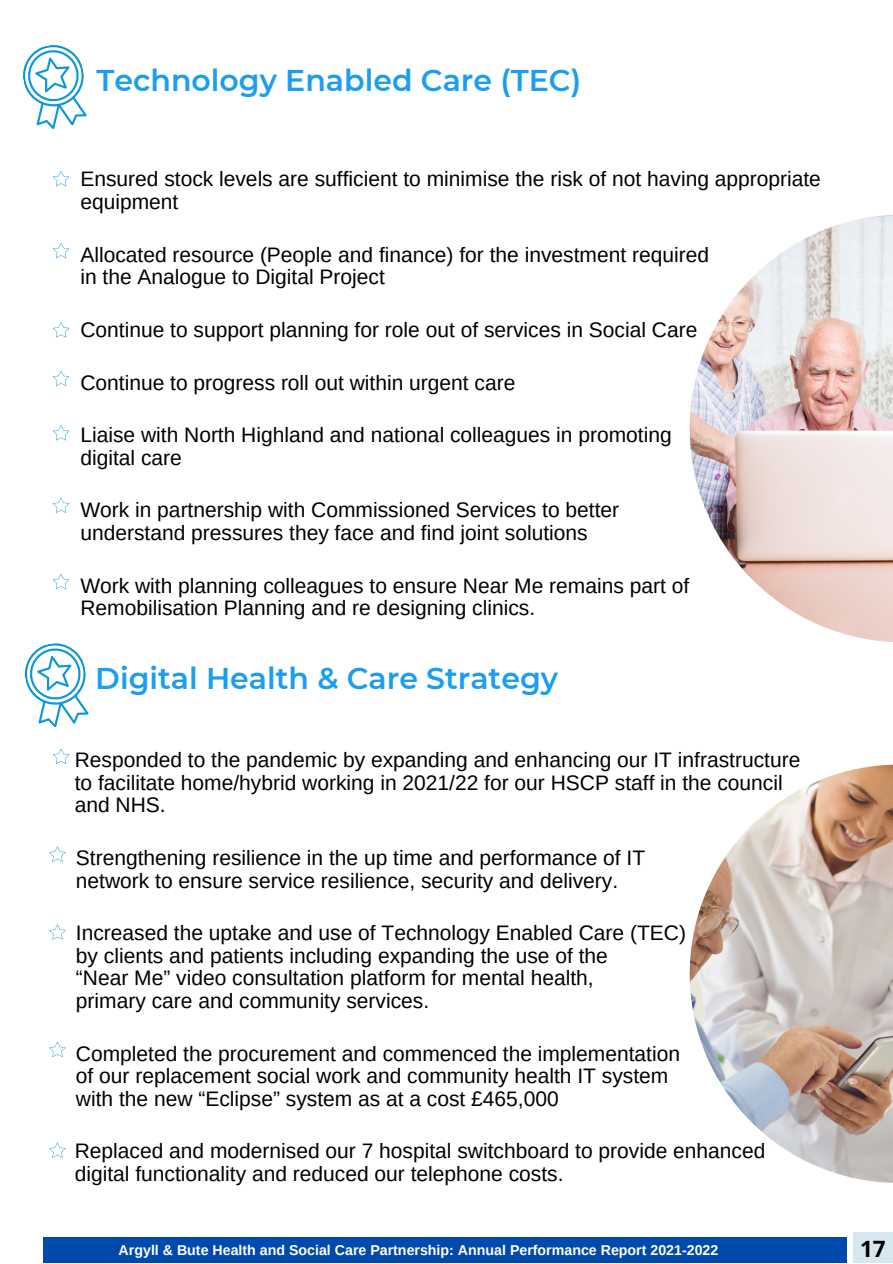
<style>
.page{position:relative;width:893px;height:1264px;background:#fff}
.page>*{position:absolute;margin:0;border:0;box-sizing:border-box;transform-origin:0 0}
.t1{font:600 30px "Montserrat";color:#1b9df0}
.t2{font:700 22.5px "Open Sans";color:#000}
.t3{font:21px/22.5px "Arimo";color:#000}
.t4{font:700 14.25px "Arimo";color:#fff}
</style>
<div class="page">
<div style="left:43px;top:1236px;width:803px;height:26px;background:#004aad"></div>
<div style="left:853px;top:1232px;width:39px;height:30px;background:#d7e7ef"></div>
<svg style="left:23px;top:45px;width:64px;height:84px"></svg>
<img style="left:689px;top:215px;width:203px;height:427px">
<svg style="left:25px;top:643px;width:64px;height:85px"></svg>
<svg style="left:53px;top:171px;width:16px;height:15px"></svg>
<svg style="left:53px;top:242px;width:16px;height:16px"></svg>
<svg style="left:53px;top:425px;width:16px;height:15px"></svg>
<svg style="left:53px;top:322px;width:16px;height:16px"></svg>
<svg style="left:53px;top:370px;width:16px;height:16px"></svg>
<svg style="left:49px;top:846px;width:17px;height:15px"></svg>
<svg style="left:49px;top:1041px;width:17px;height:16px"></svg>
<svg style="left:49px;top:924px;width:17px;height:15px"></svg>
<svg style="left:53px;top:573px;width:16px;height:16px"></svg>
<svg style="left:49px;top:1142px;width:17px;height:15px"></svg>
<svg style="left:53px;top:748px;width:16px;height:16px"></svg>
<img style="left:689px;top:764px;width:203px;height:418px">
<svg style="left:53px;top:497px;width:16px;height:16px"></svg>
<h1 class="t1" style="left:96px;top:61px;width:486px">Technology Enabled Care (TEC)</h1>
<p class="t3" style="left:80px;top:168px;width:742px">Ensured stock levels are sufficient to minimise the risk of not having appropriate equipment</p>
<p class="t3" style="left:80px;top:243px;width:630px">Allocated resource (People and finance) for the investment required in the Analogue to Digital Project</p>
<p class="t3" style="left:80px;top:318px;width:618px">Continue to support planning for role out of services in Social Care</p>
<p class="t3" style="left:80px;top:371px;width:436px">Continue to progress roll out within urgent care</p>
<p class="t3" style="left:80px;top:423px;width:593px">Liaise with North Highland and national colleagues in promoting digital care</p>
<p class="t3" style="left:80px;top:499px;width:540px">Work in partnership with Commissioned Services to better understand pressures they face and find joint solutions</p>
<p class="t3" style="left:80px;top:574px;width:610px">Work with planning colleagues to ensure Near Me remains part of<br>Remobilisation Planning and re designing clinics.</p>
<h1 class="t1" style="left:95px;top:659px;width:464px">Digital Health &amp; Care Strategy</h1>
<p class="t3" style="left:75px;top:749px;width:727px">Responded to the pandemic by expanding and enhancing our IT infrastructure to facilitate home/hybrid working in 2021/22 for our HSCP staff in the council and NHS.</p>
<p class="t3" style="left:76px;top:846px;width:570px">Strengthening resilience in the up time and performance of IT network to ensure service resilience, security and delivery.</p>
<p class="t3" style="left:76px;top:921px;width:611px">Increased the uptake and use of Technology Enabled Care (TEC) by clients and patients including expanding the use of the<br>“Near Me” video consultation platform for mental health,<br>primary care and community services.</p>
<p class="t3" style="left:76px;top:1041px;width:605px">Completed the procurement and commenced the implementation of our replacement social work and community health IT system with the new “Eclipse” system as at a cost £465,000</p>
<p class="t3" style="left:75px;top:1139px;width:692px">Replaced and modernised our 7 hospital switchboard to provide enhanced digital functionality and reduced our telephone costs.</p>
<p class="t4" style="left:119px;top:1242px;width:601px">Argyll &amp; Bute Health and Social Care Partnership: Annual Performance Report 2021-2022</p>
<p class="t2" style="left:860px;top:1232px;width:27px">17</p>
</div>
